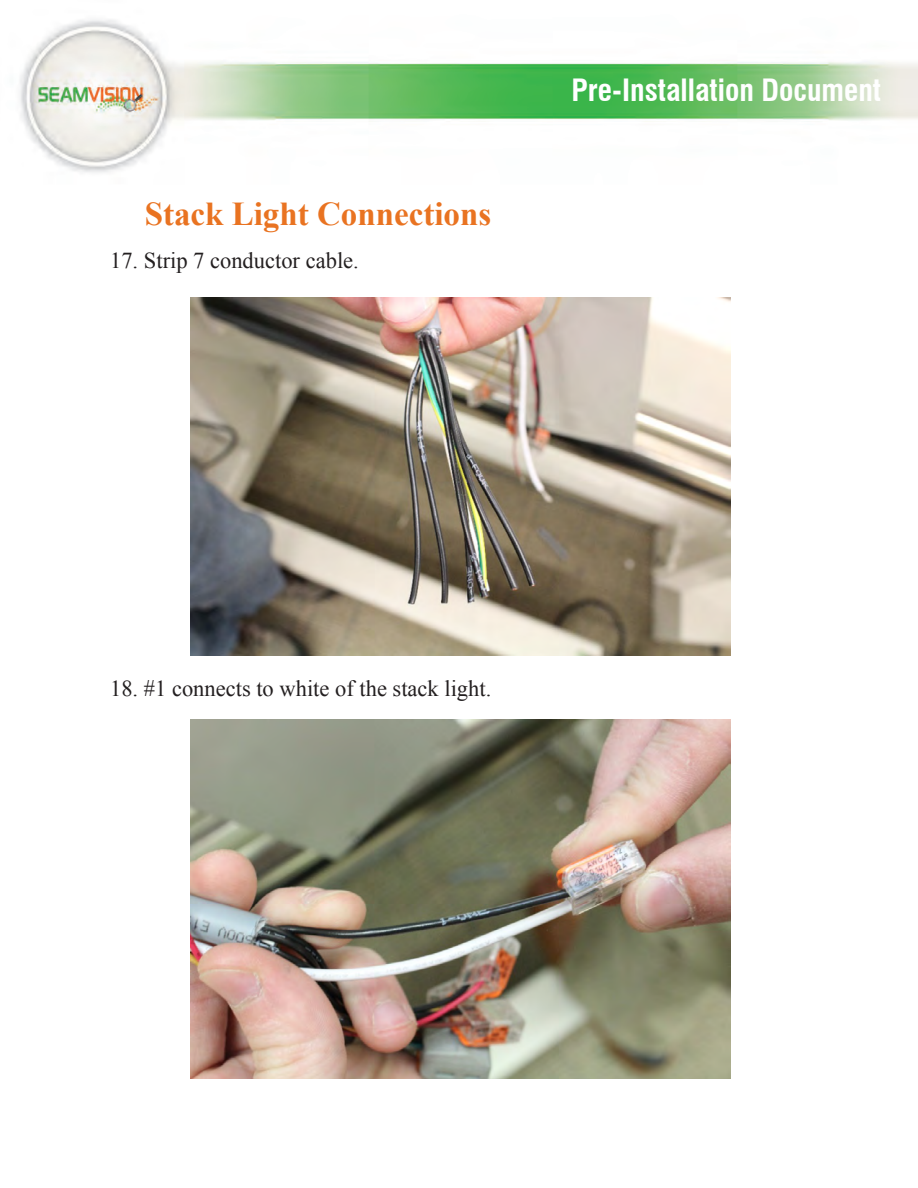
<style>
.page{position:relative;width:918px;height:1188px;background:#fff}
.page>*{position:absolute;margin:0;border:0;box-sizing:border-box;transform-origin:0 0}
.t1{font:700 33.3px "Times New Roman";color:#e97321}
.t2{font:700 condensed 30px "Swiss 721 BT";color:#fff}
.t3{font:22.65px "Times New Roman";color:#231f20}
</style>
<div class="page">
<img style="left:20px;top:19px;width:898px;height:1060px">
<img style="left:190px;top:297px;width:540px;height:359px">
<img style="left:190px;top:720px;width:540px;height:358px">
<p class="t1" style="left:145px;top:191px;width:348px">Stack Light Connections</p>
<p class="t3" style="left:110px;top:245px;width:250px">17. Strip 7 conductor cable.</p>
<p class="t2" style="left:571px;top:72px;width:311px">Pre-Installation Document</p>
<p class="t3" style="left:110px;top:673px;width:383px">18. #1 connects to white of the stack light.</p>
</div>
